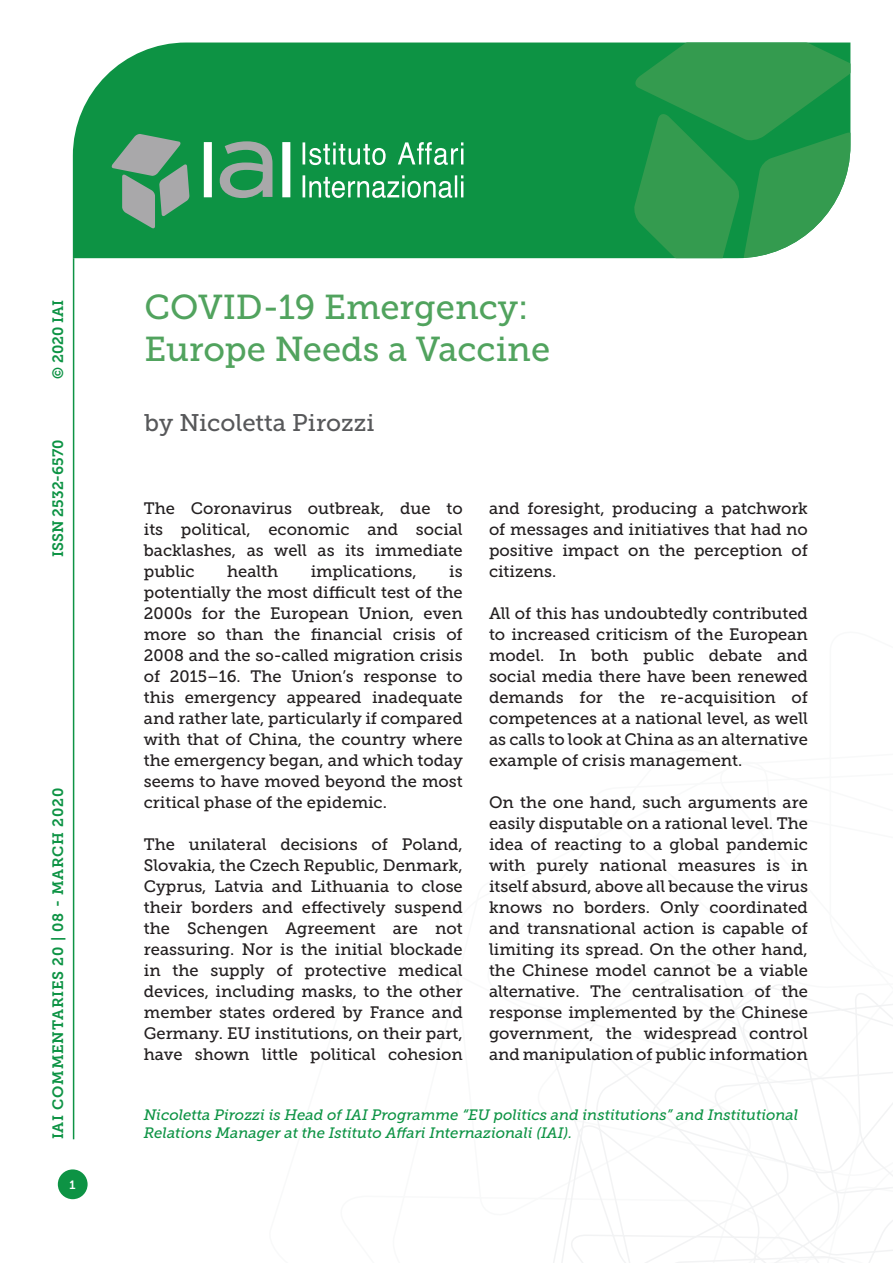
<style>
.page{position:relative;width:893px;height:1263px;background:#fff}
.page>*{position:absolute;margin:0;border:0;box-sizing:border-box;transform-origin:0 0}
.Titolo_Copertina{font:34.5px "Museo Slab 500";color:#51a35e}
.Autori_copertina{font:24px "Museo Slab 500";color:#57585a}
.Testo{font:16.5px/21px "Museo Slab 500";color:#231f20;text-align:justify}
.t1{font:italic 15px/18px "Museo Slab 500";color:#0d9344}
.t2{font:15px "Museo Slab 700";letter-spacing:.05em;color:#0d9344}
.t3{font:15px "Museo Slab 700";color:#0d9344}
.t4{font:12px "Museo Slab 700";color:#fff}
</style>
<div class="page">
<svg style="left:553px;top:960px;width:340px;height:303px"></svg>
<hr style="left:73px;top:258px;width:1px;height:881px;background:#0d9344">
<div style="left:73px;top:43px;width:560px;height:215px;background:#0d9344"></div>
<svg style="left:633px;top:43px;width:217px;height:215px;background:#359e56"></svg>
<svg style="left:303px;top:142px;width:160px;height:56px;background:#48ad72"></svg>
<svg style="left:111px;top:134px;width:79px;height:95px;background:#609e7a"></svg>
<svg style="left:204px;top:141px;width:86px;height:57px"></svg>
<div style="left:58px;top:1169px;width:30px;height:30px;background:#0d9344;border-radius:50%"></div>
<p class="t2" style="left:50px;top:379px;width:80px;rotate:-90deg">© 2020 IAI</p>
<p class="t3" style="left:50px;top:557px;width:119px;rotate:-90deg">ISSN 2532-6570</p>
<p class="t2" style="left:50px;top:1139px;width:353px;rotate:-90deg">IAI COMMENTARIES 20 | 08 - MARCH 2020</p>
<p class="t4" style="left:70px;top:1178px;width:8px">1</p>
<p class="Titolo_Copertina" style="left:145px;top:288px;width:385px">COVID-19 Emergency:</p>
<p class="Titolo_Copertina" style="left:145px;top:330px;width:407px">Europe Needs a Vaccine</p>
<p class="Autori_copertina" style="left:145px;top:409px;width:231px">by Nicoletta Pirozzi</p>
<p class="Testo" style="left:144px;top:498px;width:320px">The Coronavirus outbreak, due to its political, economic and social backlashes, as well as its immediate public</p>
<p class="Testo" style="left:144px;top:561px;width:320px;text-indent:305px">is potentially the most difficult test of the 2000s for the European Union, even more so than the financial crisis of 2008 and the so-called migration crisis of 2015–16. The Union’s response to this emergency appeared inadequate and rather late, particularly if compared with that of China, the country where the emergency began, and which today seems to have moved beyond the most critical phase of the epidemic.</p>
<p class="Testo" style="left:144px;top:834px;width:320px">The unilateral decisions of Poland, Slovakia, the Czech Republic, Denmark, Cyprus, Latvia and Lithuania to close their borders and effectively suspend the Schengen Agreement are not reassuring. Nor is the initial blockade in the supply of protective medical devices, including masks, to the other member states ordered by France and Germany. EU institutions, on their part, have shown little political cohesion</p>
<p class="Testo" style="left:227px;top:561px;width:53px">health</p>
<p class="Testo" style="left:311px;top:561px;width:108px">implications,</p>
<p class="Testo" style="left:489px;top:498px;width:320px">and foresight, producing a patchwork of messages and initiatives that had no positive impact on the perception of citizens.</p>
<p class="Testo" style="left:489px;top:603px;width:320px">All of this has undoubtedly contributed to increased criticism of the European model. In both public debate and social media there have been renewed demands for the re-acquisition of competences at a national level, as well as calls to look at China as an alternative example of crisis management.</p>
<p class="Testo" style="left:489px;top:792px;width:320px">On the one hand, such arguments are easily disputable on a rational level. The idea of reacting to a global pandemic with purely national measures is in itself absurd, above all because the virus knows no borders. Only coordinated and transnational action is capable of limiting its spread. On the other hand, the Chinese model cannot be a viable alternative. The centralisation of the response implemented by the Chinese government, the widespread control and manipulation of public information</p>
<p class="t1" style="left:144px;top:1106px;width:656px">Nicoletta Pirozzi is Head of IAI Programme “EU politics and institutions” and Institutional<br>Relations Manager at the Istituto Affari Internazionali (IAI).</p>
</div>
